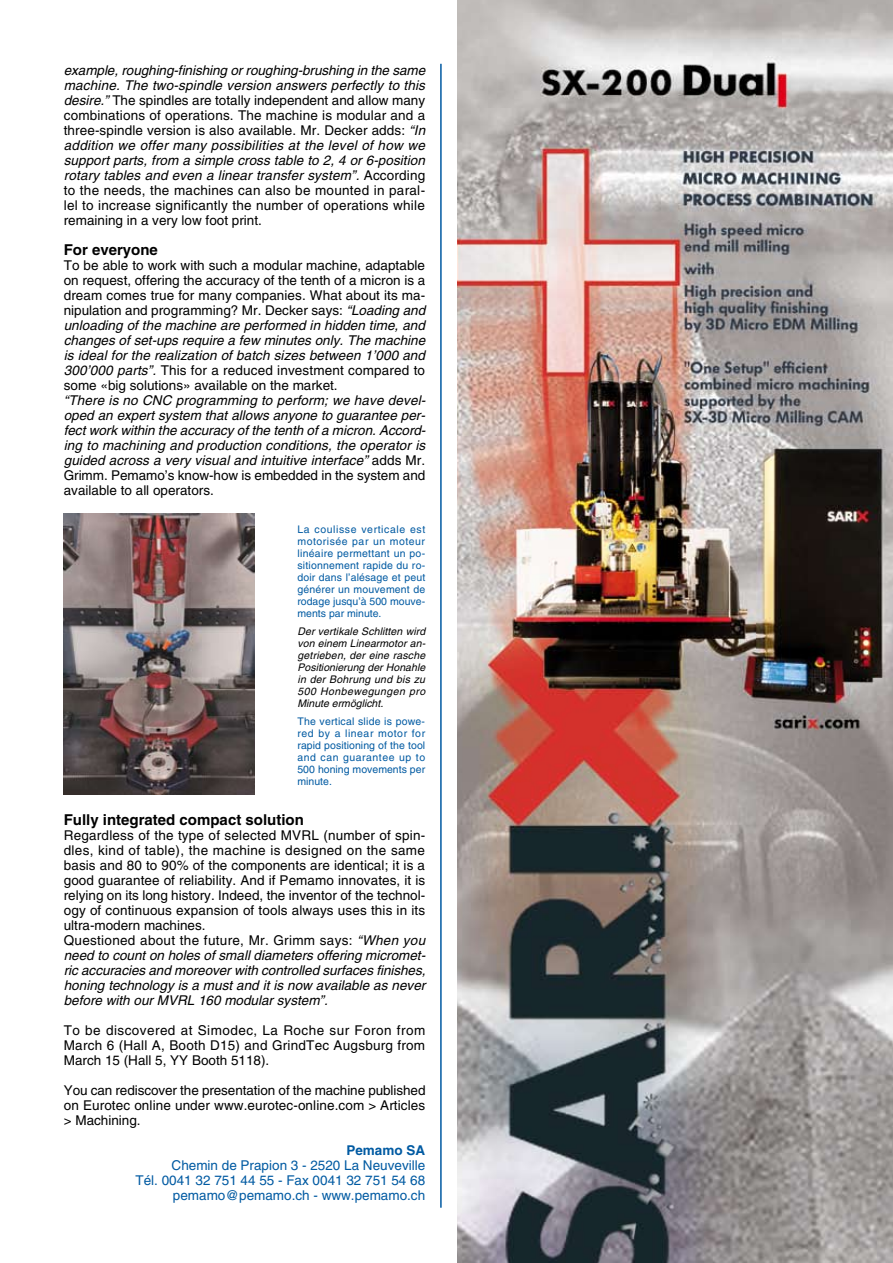
<style>
.page{position:relative;width:893px;height:1263px;background:#fff}
.page>*{position:absolute;margin:0;border:0;box-sizing:border-box;transform-origin:0 0}
.t1{font:700 15px "Helvetica";color:#000}
.t2{font:13.5px/15px "Helvetica";letter-spacing:.005em;color:#000;text-align:justify}
.t3{font:italic 13.5px/15px "Helvetica";letter-spacing:.005em;color:#000;text-align:justify}
.t4{font:13.5px/15px "Helvetica";color:#005aa2;text-align:right}
.t5{font:700 13.5px "Helvetica";color:#005aa2}
.t6{font:10.5px/12px "Helvetica";letter-spacing:.015em;color:#005aa2;text-align:justify}
.t7{font:italic 10.5px/12px "Helvetica";letter-spacing:.025em;color:#000;text-align:justify}
.s1{font-style:italic}
.s2{font-style:normal}
</style>
<div class="page">
<img style="left:64px;top:513px;width:190px;height:282px">
<img style="left:457px;top:0;width:436px;height:1263px">
<hr style="left:440px;top:64px;width:2px;height:1144px;background:#005aa2">
<p class="t2" style="left:64px;top:63px;width:363px"><span class="s1">example, roughing-finishing or roughing-brushing in the same machine. The two-spindle version answers perfectly to this desire.”</span> The spindles are totally independent and allow many combinations of operations. The machine is modular and a three-spindle version is also available. Mr. Decker adds: <span class="s1">“In addition we offer many possibilities at the level of how we support parts, from a simple cross table to 2, 4 or 6-position rotary tables and even a linear transfer system”.</span> According to the needs, the machines can also be mounted in paral&shy;lel to increase significantly the number of operations while remaining in a very low foot print.</p>
<p class="t1" style="left:64px;top:240px;width:96px">For everyone</p>
<p class="t2" style="left:64px;top:258px;width:363px">To be able to work with such a modular machine, adaptable on request, offering the accuracy of the tenth of a micron is a dream comes true for many companies. What about its ma&shy;nipulation and programming? Mr. Decker says: <span class="s1">“Loading and unloading of the machine are performed in hidden time, and changes of set-ups require a few minutes only. The machine is ideal for the realization of batch sizes between 1’000 and 300’000 parts”.</span> This for a reduced investment compared to some «big solutions» available on the market.</p>
<p class="t3" style="left:64px;top:393px;width:363px">“There is no CNC programming to perform; we have devel&shy;oped an expert system that allows anyone to guarantee per&shy;fect work within the accuracy of the tenth of a micron. Accord&shy;ing to machining and production conditions, the operator is guided across a very visual and intuitive interface” <span class="s2">adds Mr.<br>Grimm. Pemamo’s know-how is embedded in the system and available to all operators.</span></p>
<p class="t6" style="left:297px;top:523px;width:129px">La coulisse verticale est motorisée par un moteur linéaire permettant un po&shy;sitionnement rapide du ro&shy;doir dans l’alésage et peut générer un mouvement de rodage jusqu’à 500 mouve&shy;ments par minute.</p>
<p class="t7" style="left:297px;top:625px;width:129px">Der vertikale Schlitten wird von einem Linearmotor an&shy;getrieben, der eine rasche Positionierung der Honahle in der Bohrung und bis zu 500 Honbewegungen pro Minute ermöglicht.</p>
<p class="t6" style="left:297px;top:715px;width:129px">The vertical slide is powe&shy;red by a linear motor for rapid positioning of the tool and can guarantee up to 500 honing movements per minute.</p>
<p class="t1" style="left:64px;top:810px;width:242px">Fully integrated compact solution</p>
<p class="t2" style="left:64px;top:828px;width:363px;text-align:left">Regardless of the type of selected MVRL (number of spin&shy;dles, kind of table), the machine is designed on the same basis and 80 to 90% of the components are identical; it is a good guarantee of reliability. And if Pemamo innovates, it is relying on its long history. I ndeed, the inventor of the technol&shy;ogy of continuous expansion of tools always uses this in its ultra-modern machines.<br>Questioned about the future, Mr. Grimm says: <span class="s1">“When you need to count on holes of small diameters offering micromet&shy;ric accuracies and moreover with controlled surfaces finishes, honing technology is a must and it is now available as never before with our MVRL 160 modular system”.</span></p>
<p class="t2" style="left:64px;top:1023px;width:363px">To be discovered at Simodec, La Roche sur Foron from March 6 (Hall A, Booth D15) and GrindTec Augsburg from March 15 (Hall 5, YY Booth 5118).</p>
<p class="t2" style="left:64px;top:1083px;width:363px">You can rediscover the presentation of the machine published on Eurotec online under www.eurotec-online.com &gt; Articles &gt; Machining.</p>
<p class="t5" style="left:346px;top:1142px;width:80px">Pemamo SA</p>
<p class="t4" style="left:136px;top:1158px;width:291px">Chemin de Prapion 3 - 2520 La Neuveville<br>Tél. 0041 32 751 44 55 - Fax 0041 32 751 54 68 pemamo@pemamo.ch - www.pemamo.ch</p>
</div>
